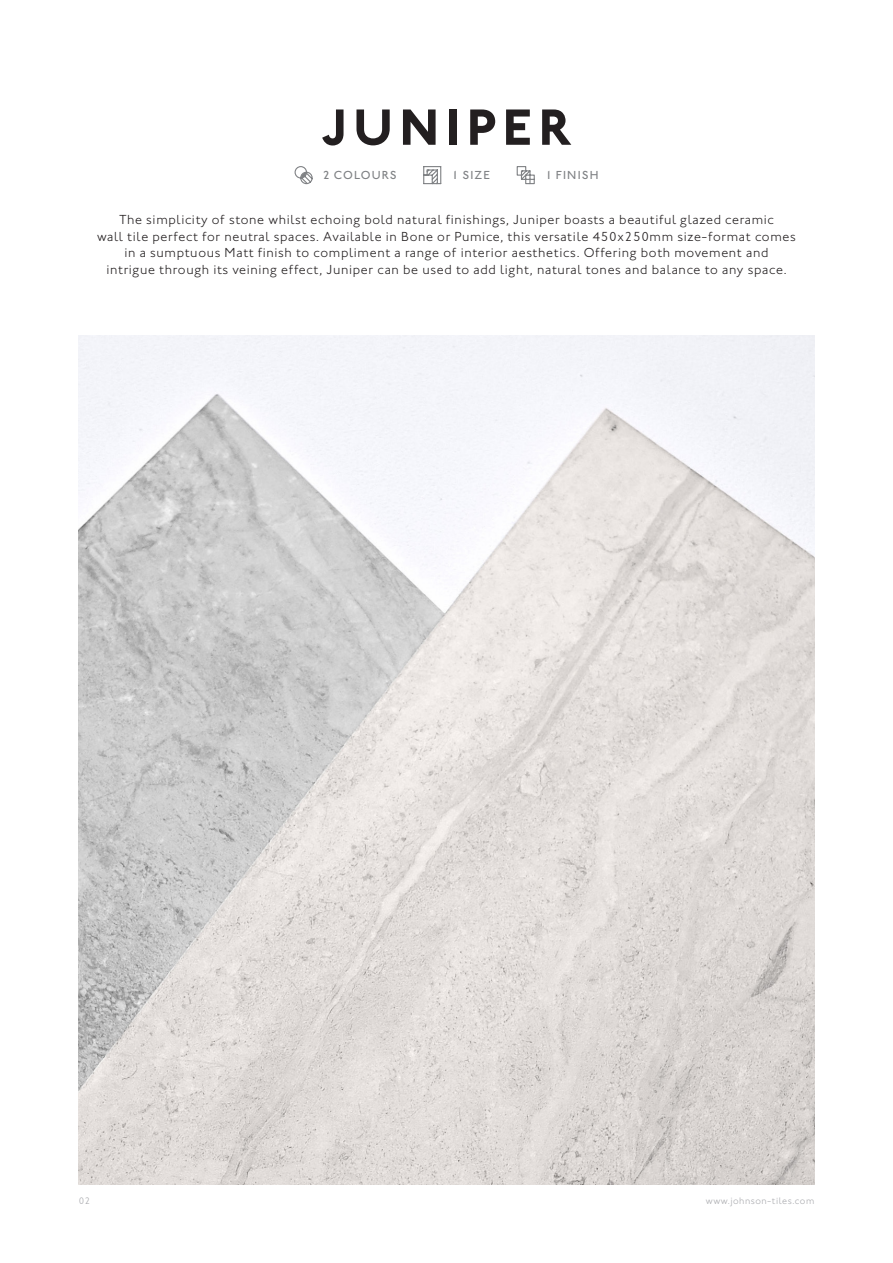
<style>
.page{position:relative;width:893px;height:1263px;background:#fff}
.page>*{position:absolute;margin:0;border:0;box-sizing:border-box;transform-origin:0 0}
.t1{font:700 52.5px "Johnston ITC Std";letter-spacing:.11em;color:#231f20}
.t2{font:300 13.5px "Johnston ITC Std";letter-spacing:.05em;color:#231f20}
.t3{font:500 12px "Johnston ITC Std";letter-spacing:.1em;color:#808285}
.t4{font:300 9.75px "Johnston ITC Std";letter-spacing:.05em;color:#a8a9ad}
</style>
<div class="page">
<svg style="left:294px;top:166px;width:19px;height:19px"></svg>
<svg style="left:423px;top:166px;width:19px;height:19px"></svg>
<svg style="left:516px;top:166px;width:19px;height:19px"></svg>
<img style="left:79px;top:335px;width:735px;height:849px">
<p class="t1" style="left:321px;top:96px;width:252px">JUNIPER</p>
<p class="t3" style="left:323px;top:168px;width:75px">2 COLOURS</p>
<p class="t3" style="left:452px;top:168px;width:40px">1 SIZE</p>
<p class="t3" style="left:545px;top:168px;width:55px">1 FINISH</p>
<p class="t2" style="left:119px;top:212px;width:656px">The simplicity of stone whilst echoing bold natural finishings, Juniper boasts a beautiful glazed ceramic</p>
<p class="t2" style="left:97px;top:228px;width:700px">wall tile perfect for neutral spaces. Available in Bone or Pumice, this versatile 450x250mm size-format comes</p>
<p class="t2" style="left:124px;top:245px;width:646px">in a sumptuous Matt finish to compliment a range of interior aesthetics. Offering both movement and</p>
<p class="t2" style="left:106px;top:261px;width:682px">intrigue through its veining effect, Juniper can be used to add light, natural tones and balance to any space.</p>
<p class="t4" style="left:79px;top:1194px;width:13px">02</p>
<p class="t4" style="left:706px;top:1194px;width:110px">www.johnson-tiles.com</p>
</div>
